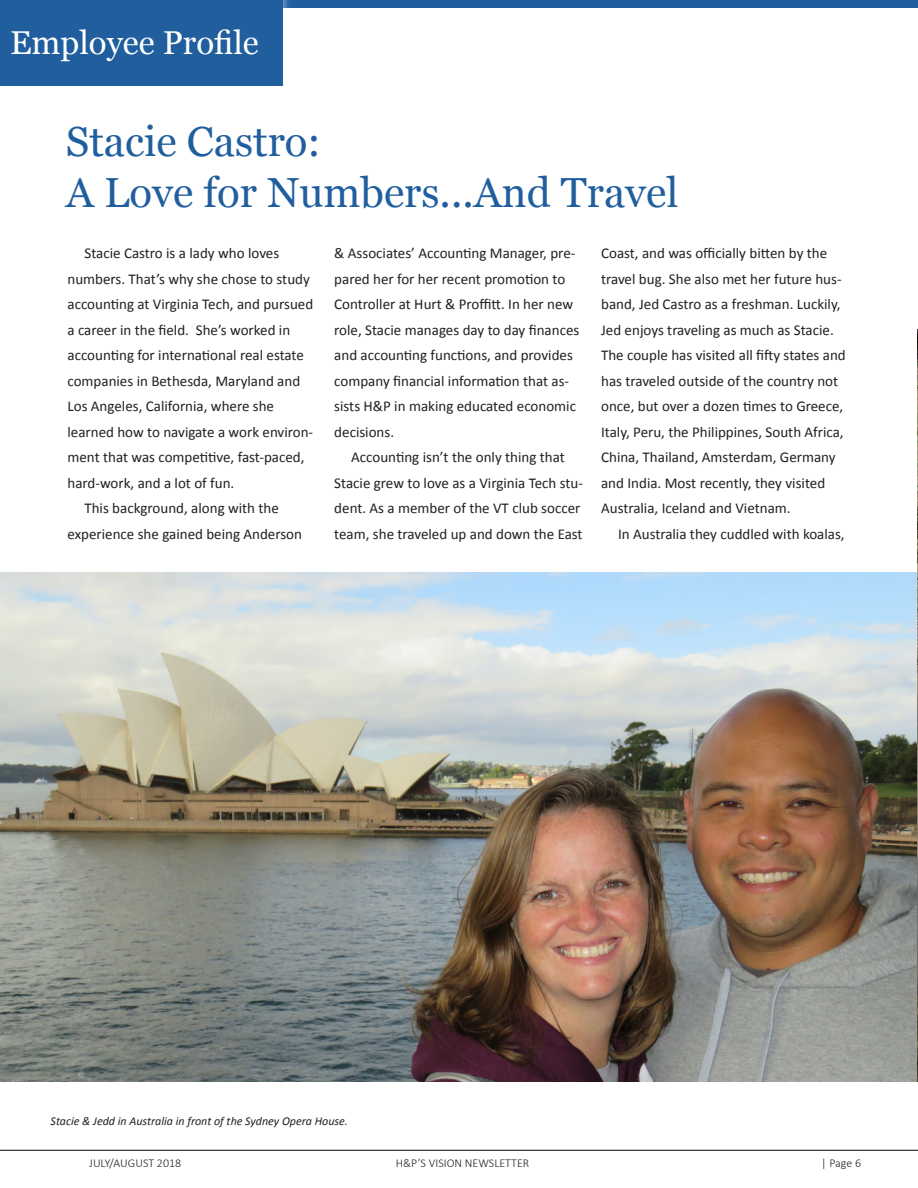
<style>
.page{position:relative;width:918px;height:1188px;background:#fff}
.page>*{position:absolute;margin:0;border:0;box-sizing:border-box;transform-origin:0 0}
.t1{font:42px/51px "Georgia";color:#205e9e}
.t2{font:33px "Georgia";color:#fff}
.t3{font:15px/25.5px "Calibri";color:#231f20}
.t4{font:italic 12px "Calibri";color:#231f20}
.t5{font:300 12px "Calibri";color:#231f20}
</style>
<div class="page">
<div style="left:0;top:0;width:918px;height:8px;background:#205e9e"></div>
<div style="left:0;top:0;width:292px;height:95px;background:#fff"></div>
<div style="left:0;top:0;width:282px;height:86px;background:#205e9e"></div>
<hr style="left:0;top:1150px;width:918px;height:1px;background:#000">
<img style="left:0;top:572px;width:917px;height:510px">
<img style="left:917px;top:329px;width:1px;height:753px">
<h2 class="t2" style="left:10px;top:23px;width:250px">Employee Profile</h2>
<h1 class="t1" style="left:66px;top:119px;width:614px">Stacie Castro:<br>A Love for Numbers...And Travel</h1>
<p class="t3" style="left:84px;top:241px;width:196px">Stacie Castro is a lady who loves</p>
<p class="t3" style="left:68px;top:267px;width:244px">numbers. That’s why she chose to study</p>
<p class="t3" style="left:68px;top:291px;width:247px">accounting at Virginia Tech, and pursued</p>
<p class="t3" style="left:68px;top:317px;width:224px">a career in the field. She’s worked in</p>
<p class="t3" style="left:68px;top:342px;width:238px">accounting for international real estate</p>
<p class="t3" style="left:68px;top:369px;width:234px">companies in Bethesda, Maryland and</p>
<p class="t3" style="left:68px;top:394px;width:208px">Los Angeles, California, where she</p>
<p class="t3" style="left:68px;top:420px;width:247px">learned how to navigate a work environ-</p>
<p class="t3" style="left:68px;top:444px;width:239px">ment that was competitive, fast-paced,</p>
<p class="t3" style="left:68px;top:471px;width:168px">hard-work, and a lot of fun.</p>
<p class="t3" style="left:84px;top:496px;width:196px">This background, along with the</p>
<p class="t3" style="left:68px;top:522px;width:236px">experience she gained being Anderson</p>
<p class="t3" style="left:334px;top:240px;width:247px">&amp; Associates’ Accounting Manager, pre&shy;pared her for her recent promotion to Controller at Hurt &amp; Proffitt. In her new role, Stacie manages day to day finances and accounting functions, and provides company financial information that as&shy;sists H&amp;P in making educated economic decisions.</p>
<p class="t3" style="left:334px;top:444px;width:250px;text-align:center">Accounting isn’t the only thing that Stacie grew to love as a Virginia Tech stu&shy;dent. As a member of the VT club soccer team, she traveled up and down the East</p>
<p class="t3" style="left:601px;top:240px;width:246px">Coast, and was officially bitten by the travel bug. She also met her future hus&shy;band, Jed Castro as a freshman. Luckily, Jed enjoys traveling as much as Stacie.<br>The couple has visited all fifty states and has traveled outside of the country not once, but over a dozen times to Greece, Italy, Peru, the Philippines, South Africa, China, Thailand, Amsterdam, Germany and India. Most recently, they visited Australia, Iceland and Vietnam.</p>
<p class="t3" style="left:618px;top:522px;width:228px">In Australia they cuddled with koalas,</p>
<p class="t4" style="left:51px;top:1117px;width:299px">Stacie &amp; Jedd in Australia in front of the Sydney Opera House.</p>
<p class="t5" style="left:89px;top:1158px;width:93px">JULY/AUGUST 2018</p>
<p class="t5" style="left:396px;top:1158px;width:135px">H&amp;P’S VISION NEWSLETTER</p>
<p class="t5" style="left:821px;top:1158px;width:41px">| Page 6</p>
</div>
